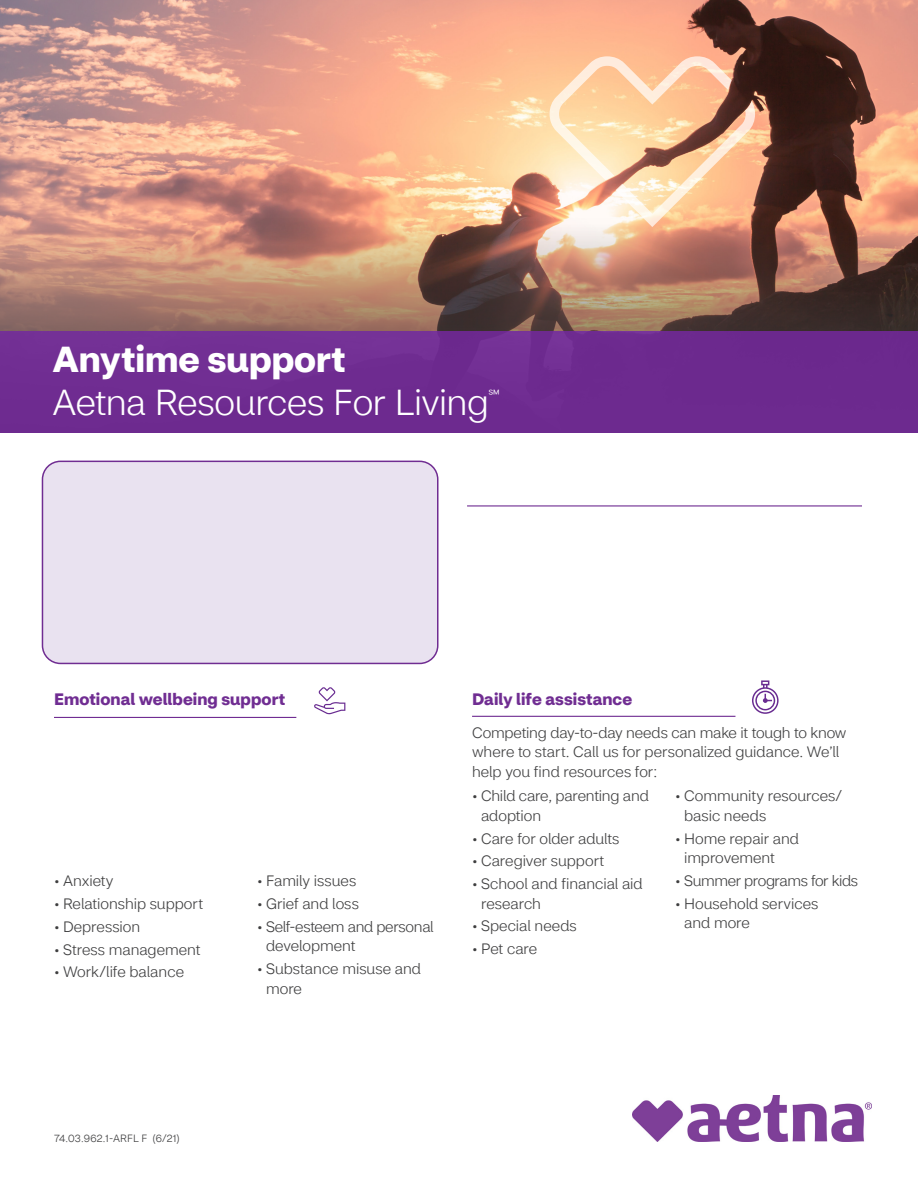
<style>
.page{position:relative;width:918px;height:1188px;background:#fff}
.page>*{position:absolute;margin:0;border:0;box-sizing:border-box;transform-origin:0 0}
.t1{font:300 36px/43.2px "CVS Health Sans";letter-spacing:-.015em;color:#fff}
.t2{font:700 16.5px "CVS Health Sans";letter-spacing:.005em;color:#702d92}
.t3{font:300 15px/19.5px "CVS Health Sans";letter-spacing:-.005em;color:#3e3e3f}
.t4{font:300 15px "CVS Health Sans";letter-spacing:-.025em;color:#3e3e3f}
.t5{font:300 10.5px "CVS Health Sans";letter-spacing:.015em;color:#3e3e3f}
.s1{font-weight:700}
</style>
<div class="page">
<div style="left:42px;top:461px;width:396px;height:202px;background:#e9e2f0;border-radius:18px"></div>
<div style="left:42px;top:461px;width:397px;height:203px;border:2px solid #702d92;border-radius:18px"></div>
<hr style="left:54px;top:717px;width:242px;height:1px;background:#702d92">
<hr style="left:472px;top:716px;width:263px;height:1px;background:#702d92">
<svg style="left:314px;top:687px;width:31px;height:27px"></svg>
<svg style="left:752px;top:680px;width:27px;height:34px"></svg>
<hr style="left:467px;top:505px;width:395px;height:2px;background:#702d92">
<img style="left:0;top:0;width:918px;height:218px">
<svg style="left:0;top:218px;width:918px;height:113px;background:#a27562"></svg>
<div style="left:0;top:331px;width:918px;height:102px;background:#702d92"></div>
<svg style="left:550px;top:56px;width:205px;height:171px;background:#f3bf9d"></svg>
<img style="left:633px;top:1095px;width:239px;height:47px">
<img style="left:501px;top:62px;width:288px;height:159px">
<h1 class="t1" style="left:52px;top:338px;width:449px"><span class="s1">Anytime support<br></span>Aetna Resources For Living<sup>℠</sup></h1>
<p class="t2" style="left:54px;top:688px;width:233px">Emotional wellbeing support</p>
<p class="t3" style="left:54px;top:872px;width:61px">• Anxiety</p>
<p class="t3" style="left:54px;top:894px;width:151px">• Relationship support</p>
<p class="t3" style="left:54px;top:917px;width:88px">• Depression</p>
<p class="t3" style="left:54px;top:940px;width:148px">• Stress management</p>
<p class="t3" style="left:54px;top:963px;width:132px">• Work/life balance</p>
<p class="t3" style="left:257px;top:872px;width:101px">• Family issues</p>
<p class="t3" style="left:257px;top:894px;width:103px">• Grief and loss</p>
<p class="t3" style="left:266px;top:917px;width:169px;text-indent:-9px">• Self-esteem and personal development</p>
<p class="t3" style="left:266px;top:959px;width:157px;text-indent:-9px">• Substance misuse and more</p>
<p class="t2" style="left:472px;top:688px;width:162px">Daily life assistance</p>
<p class="t3" style="left:472px;top:723px;width:376px">Competing day-to-day needs can make it tough to know where to start. Call us for personalized guidance. We’ll help you find resources for:</p>
<p class="t3" style="left:481px;top:786px;width:169px;text-indent:-9px">• Child care, parenting and adoption</p>
<p class="t3" style="left:472px;top:829px;width:149px">• Care for older adults</p>
<p class="t3" style="left:472px;top:851px;width:134px">• Caregiver support</p>
<p class="t3" style="left:481px;top:874px;width:163px;text-indent:-9px">• School and financial aid research</p>
<p class="t3" style="left:472px;top:916px;width:106px">• Special needs</p>
<p class="t3" style="left:472px;top:939px;width:67px">• Pet care</p>
<p class="t3" style="left:684px;top:786px;width:160px;text-indent:-9px">• Community resources/ basic needs</p>
<p class="t3" style="left:684px;top:829px;width:117px;text-indent:-9px">• Home repair and improvement</p>
<p class="t4" style="left:675px;top:872px;width:185px">• Summer programs for kids</p>
<p class="t3" style="left:684px;top:894px;width:136px;text-indent:-9px">• Household services and more</p>
<p class="t5" style="left:54px;top:1132px;width:127px">74.03.962.1-ARFL F (6/21)</p>
</div>
